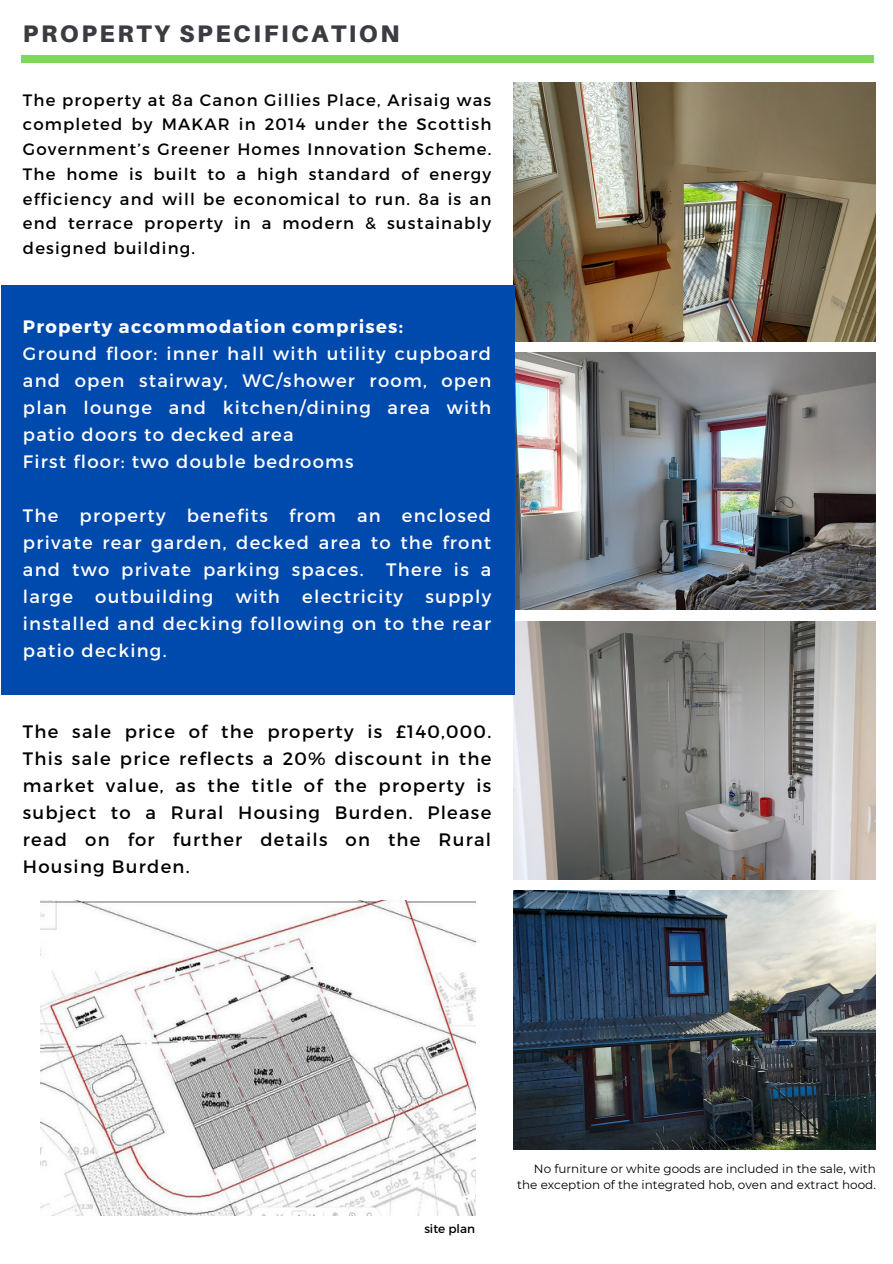
<style>
.page{position:relative;width:893px;height:1264px;background:#fff}
.page>*{position:absolute;margin:0;border:0;box-sizing:border-box;transform-origin:0 0}
.t1{font:900 24px "Aileron";letter-spacing:.11em;color:#3b3c41}
.t2{font:18px/27px "Montserrat";letter-spacing:.07em;color:#fff;text-align:justify}
.t3{font:18px/27px "Montserrat";letter-spacing:.07em;color:#000;text-align:justify}
.t4{font:700 18px "Montserrat";letter-spacing:.07em;color:#fff}
.t5{font:16.5px/24.8px "Montserrat";letter-spacing:.07em;color:#000;text-align:justify}
.t6{font:12px/16px "Montserrat";color:#000;text-align:right}
</style>
<div class="page">
<img style="left:513px;top:82px;width:362px;height:259px">
<img style="left:514px;top:352px;width:361px;height:258px">
<img style="left:513px;top:621px;width:362px;height:258px">
<img style="left:513px;top:891px;width:362px;height:258px">
<div style="left:1px;top:285px;width:513px;height:409px;background:#004aad"></div>
<div style="left:21px;top:55px;width:852px;height:7px;background:#7ed957"></div>
<img style="left:40px;top:900px;width:435px;height:315px">
<p class="t1" style="left:23px;top:18px;width:378px">PROPERTY SPECIFICATION</p>
<p class="t5" style="left:23px;top:87px;width:470px">The property at 8a Canon Gillies Place, Arisaig was completed by MAKAR in 2014 under the Scottish Government’s Greener Homes Innovation Scheme.<br>The home is built to a high standard of energy efficiency and will be economical to run. 8a is an end terrace property in a modern &amp; sustainably designed building.</p>
<p class="t4" style="left:23px;top:315px;width:381px">Property accommodation comprises:</p>
<p class="t2" style="left:23px;top:339px;width:470px">Ground floor: inner hall with utility cupboard and open stairway, WC/shower room, open plan lounge and kitchen/dining area with patio doors to decked area</p>
<p class="t2" style="left:23px;top:447px;width:332px">First floor: two double bedrooms</p>
<p class="t2" style="left:23px;top:501px;width:470px">The property benefits from an enclosed private rear garden, decked area to the front and two private parking spaces.</p>
<p class="t2" style="left:23px;top:555px;width:470px;text-indent:363px">There is a large outbuilding with electricity supply installed and decking following on to the rear patio decking.</p>
<p class="t3" style="left:23px;top:716px;width:470px">The sale price of the property is £140,000.<br>This sale price reflects a 20% discount in the market value, as the title of the property is subject to a Rural Housing Burden. Please read on for further details on the Rural Housing Burden.</p>
<p class="t6" style="left:424px;top:1220px;width:52px">site plan</p>
<p class="t6" style="left:517px;top:1160px;width:360px">No furniture or white goods are included in the sale, with the exception of the integrated hob, oven and extract hood.</p>
</div>
